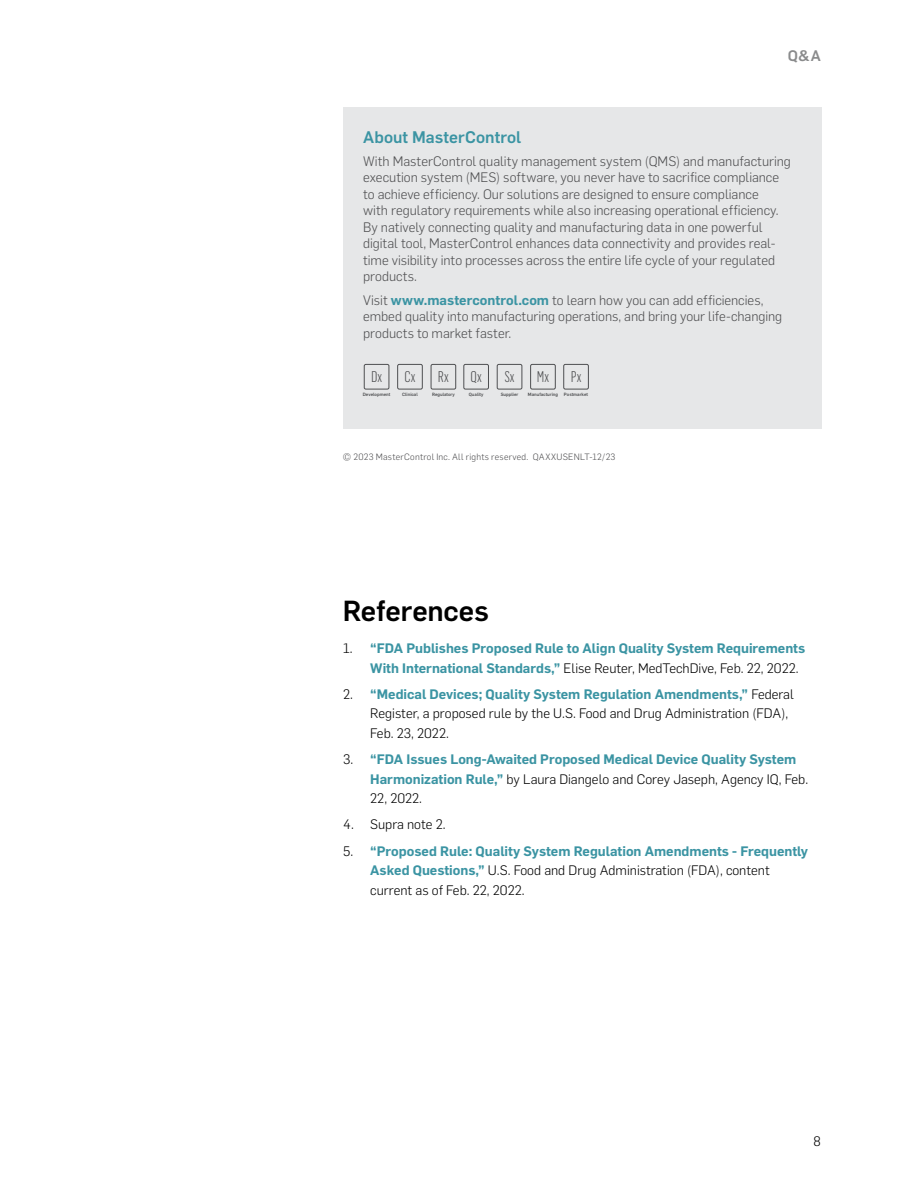
<style>
.page{position:relative;width:918px;height:1188px;background:#fff}
.page>*{position:absolute;margin:0;border:0;box-sizing:border-box;transform-origin:0 0}
.t1{font:500 28.5px "Flama";color:#000}
.t2{font:500 16.5px "Flama";letter-spacing:.005em;color:#3b94a3}
.t3{font:300 15.15px "Flama Condensed";color:#4e4f51}
.t4{font:500 15px "Flama";color:#8a8b8c}
.t5{font:300 13.5px/16.5px "Flama";color:#4e4e50}
.t6{font:600 13.5px/19.5px "Flama";color:#3b94a3}
.t7{font:300 13.5px/19.5px "Flama";color:#000}
.t8{font:300 9px "Flama";letter-spacing:.03em;color:#4e4e50}
.t9{font:500 4.65px "Flama";color:#4e4f51}
.s1{font-weight:600;color:#3b94a3}
.s2{font-weight:300;color:#000}
</style>
<div class="page">
<div style="left:343px;top:107px;width:478px;height:322px;background:#e6e7e8"></div>
<svg style="left:397px;top:364px;width:192px;height:26px"></svg>
<div style="left:364px;top:364px;width:25px;height:25px;border:1px solid #4e4f51;border-radius:2px"></div>
<div style="left:530px;top:364px;width:26px;height:25px;border:1px solid #4e4f51;border-radius:2px"></div>
<div style="left:497px;top:364px;width:25px;height:25px;border:1px solid #4e4f51;border-radius:2px"></div>
<p class="t4" style="left:788px;top:45px;width:34px">Q&amp;A</p>
<p class="t2" style="left:363px;top:125px;width:160px">About MasterControl</p>
<p class="t5" style="left:363px;top:152px;width:429px">With MasterControl quality management system (QMS) and manufacturing execution system (MES) software, you never have to sacrifice compliance to achieve efficiency. Our solutions are designed to ensure compliance<br>with regulatory requirements while also increasing operational efficiency.<br>By natively connecting quality and manufacturing data in one powerful digital tool, MasterControl enhances data connectivity and provides real&shy;time visibility into processes across the entire life cycle of your regulated products.</p>
<p class="t5" style="left:363px;top:291px;width:421px">Visit <span class="s1">www.mastercontrol.com</span> to learn how you can add efficiencies, embed quality into manufacturing operations, and bring your life-changing products to market faster.</p>
<p class="t3" style="left:371px;top:367px;width:13px">Dx</p>
<p class="t9" style="left:363px;top:391px;width:29px">Development</p>
<p class="t3" style="left:405px;top:367px;width:12px">Cx</p>
<p class="t3" style="left:438px;top:367px;width:12px">Rx</p>
<p class="t3" style="left:471px;top:367px;width:13px">Qx</p>
<p class="t3" style="left:571px;top:367px;width:12px">Px</p>
<p class="t3" style="left:504px;top:367px;width:12px">Sx</p>
<p class="t3" style="left:537px;top:367px;width:14px">Mx</p>
<p class="t9" style="left:528px;top:391px;width:32px">Manufacturing</p>
<p class="t9" style="left:402px;top:391px;width:17px">Clinical</p>
<p class="t9" style="left:432px;top:391px;width:24px">Regulatory</p>
<p class="t9" style="left:469px;top:391px;width:16px">Quality</p>
<p class="t9" style="left:564px;top:391px;width:26px">Postmarket</p>
<p class="t9" style="left:501px;top:391px;width:19px">Supplier</p>
<p class="t8" style="left:343px;top:451px;width:274px">© 2023 MasterControl Inc. All rights reserved. QAXXUSENLT-12/23</p>
<h1 class="t1" style="left:343px;top:590px;width:148px">References</h1>
<p class="t6" style="left:370px;top:638px;width:437px;text-indent:-27px"><span class="s2">1.</span> “FDA Publishes Proposed Rule to Align Quality System Requirements<br>With International Standards,” <span class="s2">Elise Reuter, MedTechDive, Feb. 22, 2022.</span></p>
<p class="t7" style="left:370px;top:684px;width:425px;text-indent:-27px">2. <span class="s1">“Medical Devices; Quality System Regulation Amendments,”</span> Federal<br>Register, a proposed rule by the U.S. Food and Drug Administration (FDA),<br>Feb. 23, 2022.</p>
<p class="t6" style="left:370px;top:749px;width:439px;text-indent:-27px"><span class="s2">3.</span> “FDA Issues Long-Awaited Proposed Medical Device Quality System<br>Harmonization Rule,” <span class="s2">by Laura Diangelo and Corey Jaseph, Agency IQ, Feb.<br>22, 2022.</span></p>
<p class="t7" style="left:343px;top:814px;width:104px">4. Supra note 2.</p>
<p class="t6" style="left:370px;top:840px;width:439px;text-indent:-27px"><span class="s2">5.</span> “Proposed Rule: Quality System Regulation Amendments - Frequently<br>Asked Questions,” <span class="s2">U.S. Food and Drug Administration (FDA), content current as of Feb. 22, 2022.</span></p>
<p class="t7" style="left:813px;top:1131px;width:9px">8</p>
</div>
